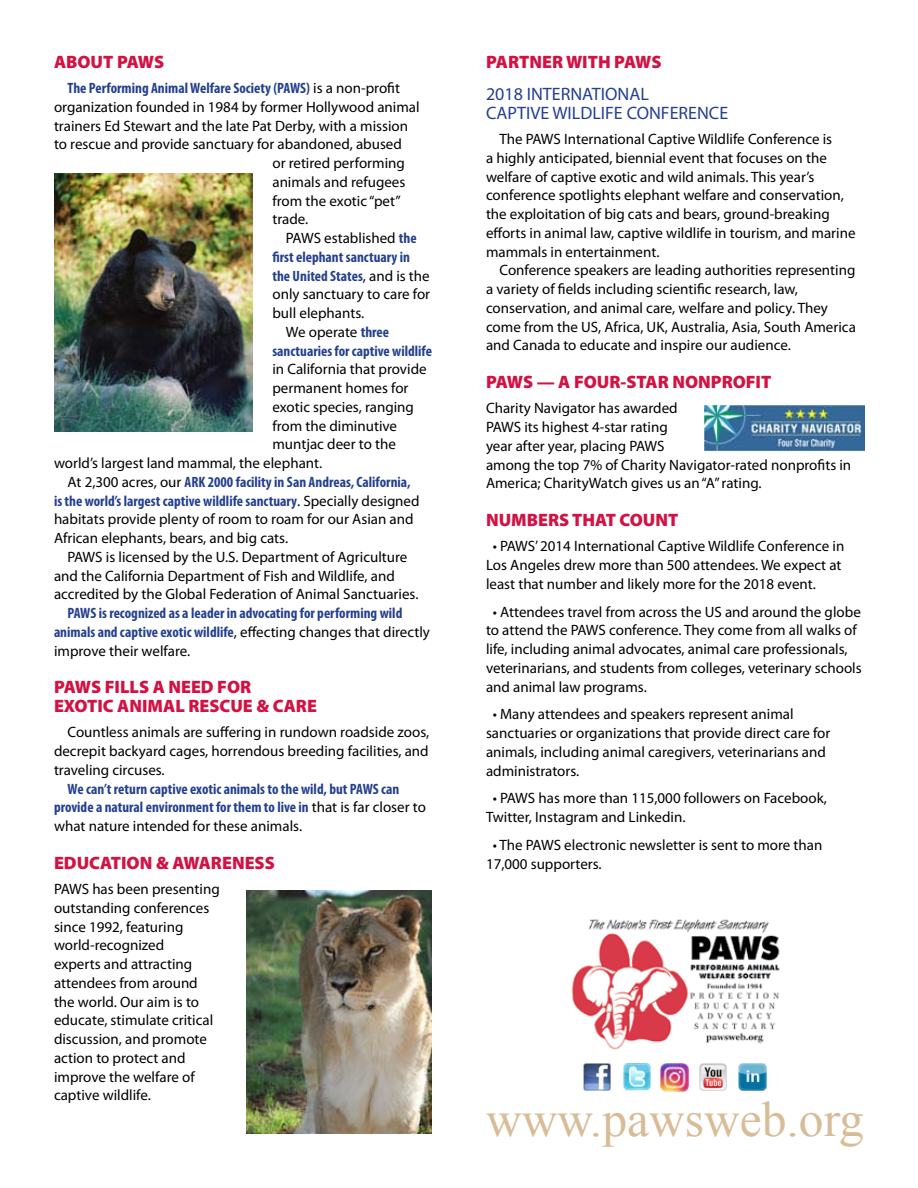
<style>
.page{position:relative;width:918px;height:1188px;background:#fff}
.page>*{position:absolute;margin:0;border:0;box-sizing:border-box;transform-origin:0 0}
.t1{font:49.5px "Times New Roman";color:#d8bc98}
.t2{font:900 18px/18.8px "Myriad Pro";color:#d11242}
.t3{font:18px/18.8px "Myriad Pro";color:#24408f}
.t4{font:15px/18.8px "Myriad Pro";color:#000}
.t5{font:700 condensed 15px/18.8px "Myriad Pro";color:#24408f}
.s1{font-weight:400;font-stretch:normal;color:#000}
.s2{font-weight:700;font-stretch:condensed;color:#24408f}
</style>
<div class="page">
<img style="left:571px;top:919px;width:209px;height:131px">
<img style="left:54px;top:173px;width:198px;height:258px">
<img style="left:704px;top:406px;width:161px;height:45px">
<img style="left:584px;top:1064px;width:27px;height:26px">
<img style="left:739px;top:1064px;width:27px;height:26px">
<img style="left:623px;top:1064px;width:28px;height:27px">
<img style="left:699px;top:1064px;width:27px;height:27px">
<img style="left:247px;top:891px;width:185px;height:243px">
<img style="left:660px;top:1063px;width:28px;height:28px">
<p class="t2" style="left:54px;top:51px;width:112px">ABOUT PAWS</p>
<p class="t5" style="left:68px;top:78px;width:334px">The Performing Animal Welfare Society (PAWS) <span class="s1">is a non-profit</span></p>
<p class="t4" style="left:54px;top:97px;width:367px">organization founded in 1984 by former Hollywood animal</p>
<p class="t4" style="left:54px;top:116px;width:356px">trainers Ed Stewart and the late Pat Derby, with a mission</p>
<p class="t4" style="left:54px;top:135px;width:349px">to rescue and provide sanctuary for abandoned, abused</p>
<p class="t4" style="left:272px;top:153px;width:134px">or retired performing</p>
<p class="t4" style="left:272px;top:172px;width:134px">animals and refugees</p>
<p class="t4" style="left:272px;top:191px;width:130px">from the exotic “pet”</p>
<p class="t4" style="left:272px;top:210px;width:37px">trade.</p>
<p class="t4" style="left:286px;top:228px;width:132px">PAWS established <span class="s2">the</span></p>
<p class="t5" style="left:272px;top:247px;width:139px">first elephant sanctuary in</p>
<p class="t5" style="left:272px;top:266px;width:159px">the United States<span class="s1">, and is the</span></p>
<p class="t4" style="left:272px;top:285px;width:159px">only sanctuary to care for</p>
<p class="t4" style="left:272px;top:303px;width:93px">bull elephants.</p>
<p class="t4" style="left:286px;top:322px;width:105px">We operate <span class="s2">three</span></p>
<p class="t5" style="left:272px;top:341px;width:161px">sanctuaries for captive wildlife</p>
<p class="t4" style="left:272px;top:360px;width:156px">in California that provide</p>
<p class="t4" style="left:272px;top:378px;width:138px">permanent homes for</p>
<p class="t4" style="left:272px;top:397px;width:143px">exotic species, ranging</p>
<p class="t4" style="left:272px;top:416px;width:126px">from the diminutive</p>
<p class="t4" style="left:272px;top:435px;width:125px">muntjac deer to the</p>
<p class="t4" style="left:54px;top:453px;width:270px">world’s largest land mammal, the elephant.</p>
<p class="t5" style="left:68px;top:472px;width:345px"><span class="s1">At 2,300 acres, our</span> ARK 2000 facility in San Andreas, California,</p>
<p class="t5" style="left:54px;top:491px;width:367px">is the world’s largest captive wildlife sanctuary<span class="s1">. Specially designed</span></p>
<p class="t4" style="left:54px;top:510px;width:361px">habitats provide plenty of room to roam for our Asian and</p>
<p class="t4" style="left:54px;top:528px;width:236px">African elephants, bears, and big cats.</p>
<p class="t4" style="left:68px;top:547px;width:341px">PAWS is licensed by the U.S. Department of Agriculture</p>
<p class="t4" style="left:54px;top:566px;width:342px">and the California Department of Fish and Wildlife, and</p>
<p class="t4" style="left:54px;top:585px;width:366px">accredited by the Global Federation of Animal Sanctuaries.</p>
<p class="t5" style="left:54px;top:603px;width:377px;text-indent:14px">PAWS is recognized as a leader in advocating for performing wild animals and captive exotic wildlife<span class="s1">, effecting changes that directly improve their welfare.</span></p>
<p class="t2" style="left:54px;top:677px;width:265px">PAWS FILLS A NEED FOR<br>EXOTIC ANIMAL RESCUE &amp; CARE</p>
<p class="t4" style="left:54px;top:723px;width:377px;text-align:justify;text-indent:14px">Countless animals are suffering in rundown roadside zoos, decrepit backyard cages, horrendous breeding facilities, and traveling circuses.</p>
<p class="t5" style="left:54px;top:779px;width:373px;text-indent:14px">We can’t return captive exotic animals to the wild, but PAWS can provide a natural environment for them to live in <span class="s1">that is far closer to what nature intended for these animals.</span></p>
<p class="t2" style="left:54px;top:852px;width:222px">EDUCATION &amp; AWARENESS</p>
<p class="t4" style="left:54px;top:879px;width:167px">PAWS has been presenting outstanding conferences since 1992, featuring world-recognized<br>experts and attracting attendees from around the world. Our aim is to educate, stimulate critical discussion, and promote action to protect and improve the welfare of captive wildlife.</p>
<p class="t2" style="left:486px;top:51px;width:177px">PARTNER WITH PAWS</p>
<p class="t3" style="left:486px;top:84px;width:244px">2018 INTERNATIONAL<br>CAPTIVE WILDLIFE CONFERENCE</p>
<p class="t4" style="left:486px;top:129px;width:371px;text-indent:14px">The PAWS International Captive Wildlife Conference is<br>a highly anticipated, biennial event that focuses on the welfare of captive exotic and wild animals. This year’s conference spotlights elephant welfare and conservation, the exploitation of big cats and bears, ground-breaking efforts in animal law, captive wildlife in tourism, and marine mammals in entertainment.</p>
<p class="t4" style="left:486px;top:261px;width:371px;text-indent:14px">Conference speakers are leading authorities representing a variety of fields including scientific research, law, conservation, and animal care, welfare and policy. They come from the US, Africa, UK, Australia, Asia, South America and Canada to educate and inspire our audience.</p>
<p class="t2" style="left:486px;top:372px;width:287px">PAWS — A FOUR-STAR NONPROFIT</p>
<p class="t4" style="left:486px;top:399px;width:367px">Charity Navigator has awarded<br>PAWS its highest 4-star rating<br>year after year, placing PAWS<br>among the top 7% of Charity Navigator-rated nonprofits in America; CharityWatch gives us an “A” rating.</p>
<p class="t2" style="left:486px;top:510px;width:194px">NUMBERS THAT COUNT</p>
<p class="t4" style="left:486px;top:537px;width:360px;text-indent:7px">• PAWS’ 2014 International Captive Wildlife Conference in<br>Los Angeles drew more than 500 attendees. We expect at least that number and likely more for the 2018 event.</p>
<p class="t4" style="left:486px;top:602px;width:377px;text-indent:7px">• Attendees travel from across the US and around the globe to attend the PAWS conference. They come from all walks of life, including animal advocates, animal care professionals, veterinarians, and students from colleges, veterinary schools and animal law programs.</p>
<p class="t4" style="left:486px;top:705px;width:346px;text-indent:7px">• Many attendees and speakers represent animal sanctuaries or organizations that provide direct care for animals, including animal caregivers, veterinarians and administrators.</p>
<p class="t4" style="left:486px;top:789px;width:343px;text-indent:7px">• PAWS has more than 115,000 followers on Facebook,<br>Twitter, Instagram and Linkedin.</p>
<p class="t4" style="left:486px;top:835px;width:338px;text-indent:7px">• The PAWS electronic newsletter is sent to more than<br>17,000 supporters.</p>
<h1 class="t1" style="left:486px;top:1086px;width:380px">www.pawsweb.org</h1>
</div>
